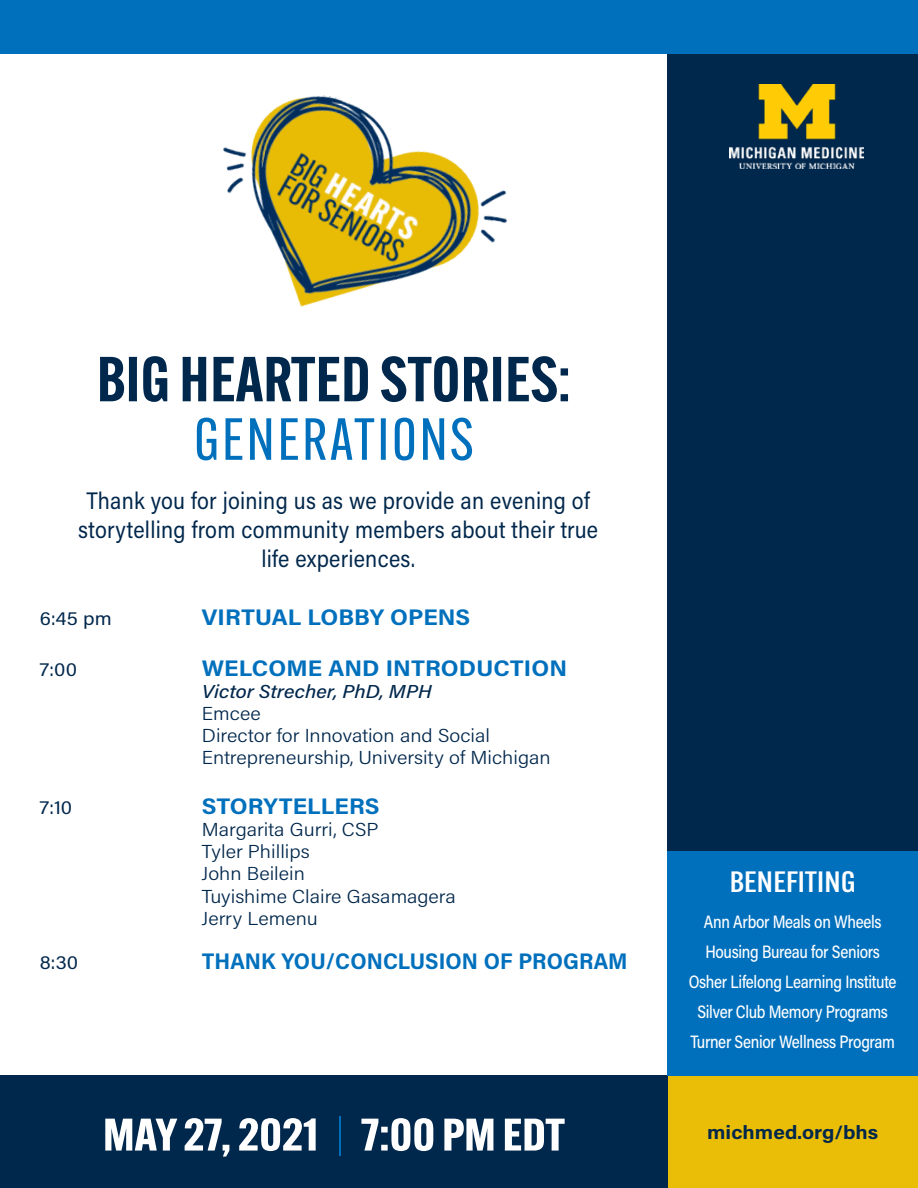
<style>
.page{position:relative;width:918px;height:1188px;background:#fff}
.page>*{position:absolute;margin:0;border:0;box-sizing:border-box;transform-origin:0 0}
.t1{font:600 62.1px "Alternate Gothic Cond ATF";color:#00274c;scale:1.11 1}
.t2{font:58.05px "Alternate Gothic Cond ATF";letter-spacing:.04em;color:#0070bd;scale:1.11 1}
.t3{font:700 44.7px "Alternate Gothic Cond ATF";color:#fff;scale:1.18 1}
.t4{font:500 28.8px "Alternate Gothic Cond ATF";color:#fff;scale:1.25 1}
.t5{font:24px/28.8px "Acumin Pro Semi Cond";letter-spacing:.01em;color:#00274c;text-align:center;scale:.94 1}
.t6{font:700 22.65px "Acumin Pro Semi Cond";color:#0070bd;scale:1.13 1}
.t7{font:700 22.65px "Acumin Pro Semi Cond";color:#0070bd}
.t8{font:700 19.2px "Acumin Pro Semi Cond";color:#00274c;scale:1.12 1}
.t9{font:300 18.9px/22px "Acumin Pro Semi Cond";color:#00274c;scale:1.12 1}
.t10{font:italic 500 18.9px "Acumin Pro Semi Cond";color:#00274c;scale:1.12 1}
.t11{font:18.9px "Acumin Pro Semi Cond";color:#00274c;scale:1.12 1}
.t12{font:500 18px/30px "Acumin Pro Semi Cond";letter-spacing:-.02em;color:#fff;text-align:center;scale:.88 1}
.s1{font-weight:300;font-size:39.3px;color:#0070bd}
</style>
<div class="page">
<div style="left:667px;top:1073px;width:251px;height:115px;background:#eabe06"></div>
<div style="left:0;top:1076px;width:667px;height:112px;background:#00274c"></div>
<div style="left:667px;top:850px;width:251px;height:226px;background:#0070bd"></div>
<div style="left:667px;top:0;width:251px;height:850px;background:#00274c"></div>
<div style="left:0;top:0;width:918px;height:54px;background:#0070bd"></div>
<img style="left:730px;top:84px;width:134px;height:84px">
<img style="left:223px;top:95px;width:284px;height:212px">
<h1 class="t1" style="left:97px;top:340px;width:428px">BIG HEARTED STORIES:</h1>
<h2 class="t2" style="left:194px;top:404px;width:253px">GENERATIONS</h2>
<p class="t5" style="left:78px;top:485px;width:555px">Thank you for joining us as we provide an evening of storytelling from community members about their true life experiences.</p>
<p class="t11" style="left:40px;top:606px;width:66px">6:45 pm</p>
<p class="t6" style="left:202px;top:601px;width:239px">VIRTUAL LOBBY OPENS</p>
<p class="t11" style="left:40px;top:656px;width:35px">7:00</p>
<p class="t6" style="left:202px;top:652px;width:325px">WELCOME AND INTRODUCTION</p>
<p class="t10" style="left:202px;top:678px;width:207px">Victor Strecher, PhD, MPH</p>
<p class="t9" style="left:202px;top:701px;width:313px">Emcee<br>Director for Innovation and Social<br>Entrepreneurship, University of Michigan</p>
<p class="t11" style="left:40px;top:795px;width:30px">7:10</p>
<p class="t6" style="left:202px;top:790px;width:159px">STORYTELLERS</p>
<p class="t9" style="left:202px;top:818px;width:228px">Margarita Gurri, CSP<br>Tyler Phillips<br>John Beilein<br>Tuyishime Claire Gasamagera<br>Jerry Lemenu</p>
<p class="t11" style="left:40px;top:949px;width:36px">8:30</p>
<p class="t7" style="left:202px;top:945px;width:427px">THANK YOU/CONCLUSION OF PROGRAM</p>
<h3 class="t3" style="left:103px;top:1107px;width:393px">MAY 27, 2021 <span class="s1">|</span> 7:00 PM EDT</h3>
<h3 class="t4" style="left:730px;top:864px;width:102px">BENEFITING</h3>
<p class="t12" style="left:689px;top:906px;width:238px">Ann Arbor Meals on Wheels<br>Housing Bureau for Seniors<br>Osher Lifelong Learning Institute<br>Silver Club Memory Programs<br>Turner Senior Wellness Program</p>
<p class="t8" style="left:707px;top:1119px;width:154px">michmed.org/bhs</p>
</div>
